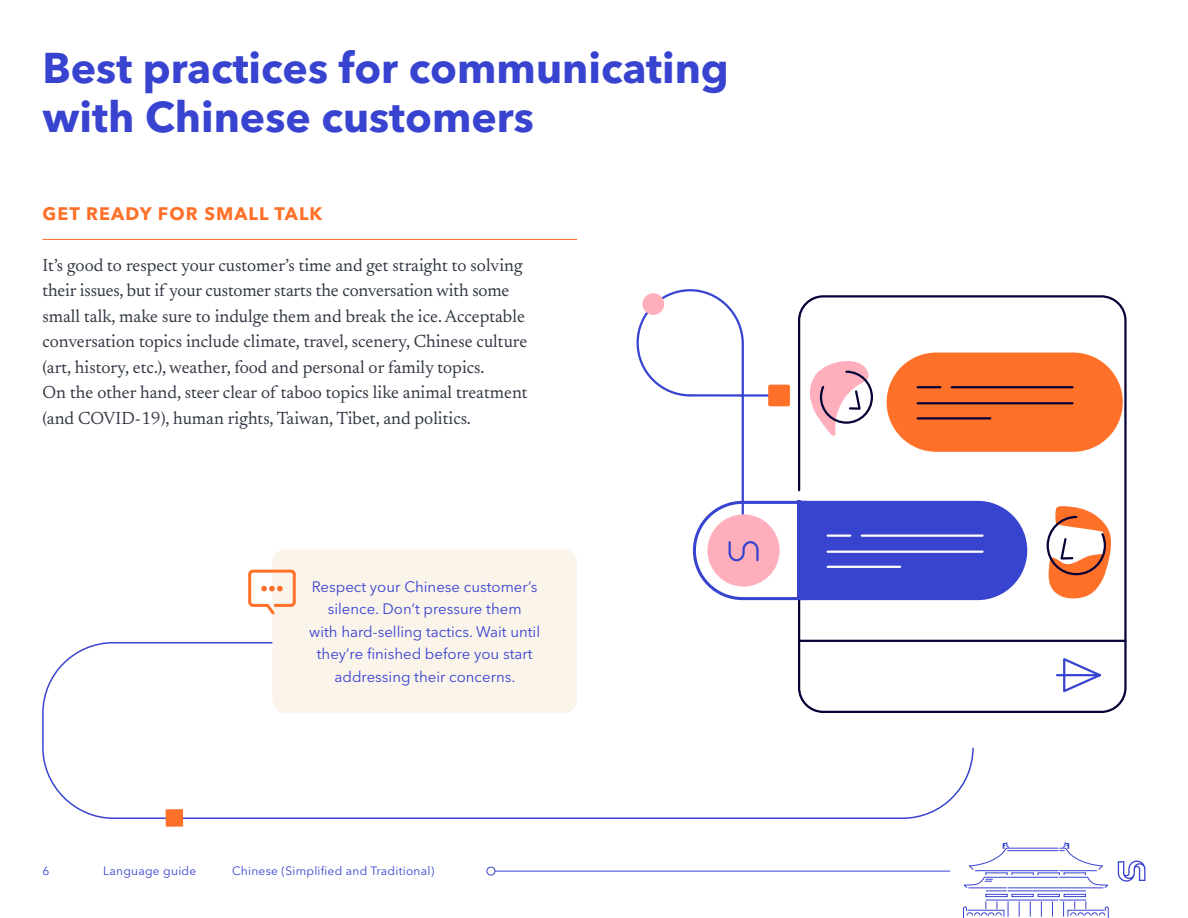
<style>
.page{position:relative;width:1188px;height:918px;background:#fff}
.page>*{position:absolute;margin:0;border:0;box-sizing:border-box;transform-origin:0 0}
.t1{font:700 42.6px/48.4px "Avenir Next LT Pro";color:#3843d0}
.t2{font:18px/25.5px "Newsreader 16 pt";color:#303642}
.t3{font:700 18px "Avenir Next LT Pro";letter-spacing:.06em;color:#ff7029}
.t4{font:15px/22.5px "Avenir Next LT Pro";color:#3843d0;text-align:center}
.t5{font:12px "Avenir Next LT Pro";letter-spacing:.02em;color:#3843d0}
</style>
<div class="page">
<svg style="left:1118px;top:861px;width:27px;height:21px"></svg>
<hr style="left:495px;top:871px;width:455px;height:1px;background:#3843d0">
<div style="left:487px;top:867px;width:8px;height:8px;border:1px solid #3843d0;border-radius:50%"></div>
<svg style="left:963px;top:842px;width:146px;height:76px"></svg>
<hr style="left:43px;top:239px;width:534px;height:1px;background:#ff7029">
<div style="left:887px;top:353px;width:236px;height:99px;background:#ff7029;border-radius:50px"></div>
<hr style="left:918px;top:402px;width:155px;height:2px;background:#040237">
<hr style="left:952px;top:386px;width:121px;height:2px;background:#040237">
<hr style="left:799px;top:640px;width:326px;height:2px;background:#040237">
<svg style="left:1046px;top:506px;width:65px;height:93px"></svg>
<svg style="left:1056px;top:658px;width:45px;height:35px"></svg>
<svg style="left:636px;top:289px;width:391px;height:311px"></svg>
<svg style="left:42px;top:641px;width:932px;height:179px"></svg>
<div style="left:166px;top:809px;width:17px;height:18px;background:#ff7029"></div>
<div style="left:272px;top:549px;width:305px;height:164px;background:#faf4eb;border-radius:13px"></div>
<div style="left:248px;top:570px;width:48px;height:37px;border:3px solid #ff7029;border-radius:3px"></div>
<svg style="left:261px;top:586px;width:22px;height:5px"></svg>
<h1 class="t1" style="left:43px;top:44px;width:688px">Best practices for communicating with Chinese customers</h1>
<p class="t3" style="left:43px;top:203px;width:281px">GET READY FOR SMALL TALK</p>
<p class="t2" style="left:43px;top:251px;width:487px">It’s good to respect your customer’s time and get straight to solving their issues, but if your customer starts the conversation with some small talk, make sure to indulge them and break the ice. Acceptable conversation topics include climate, travel, scenery, Chinese culture (art, history, etc.), weather, food and personal or family topics.<br>On the other hand, steer clear of taboo topics like animal treatment (and COVID-19), human rights, Taiwan, Tibet, and politics.</p>
<p class="t4" style="left:309px;top:575px;width:232px">Respect your Chinese customer’s silence. Don’t pressure them<br>with hard-selling tactics. Wait until they’re finished before you start addressing their concerns.</p>
<p class="t5" style="left:43px;top:864px;width:8px">6</p>
<p class="t5" style="left:103px;top:864px;width:95px">Language guide</p>
<p class="t5" style="left:232px;top:864px;width:204px">Chinese (Simplified and Traditional)</p>
</div>
